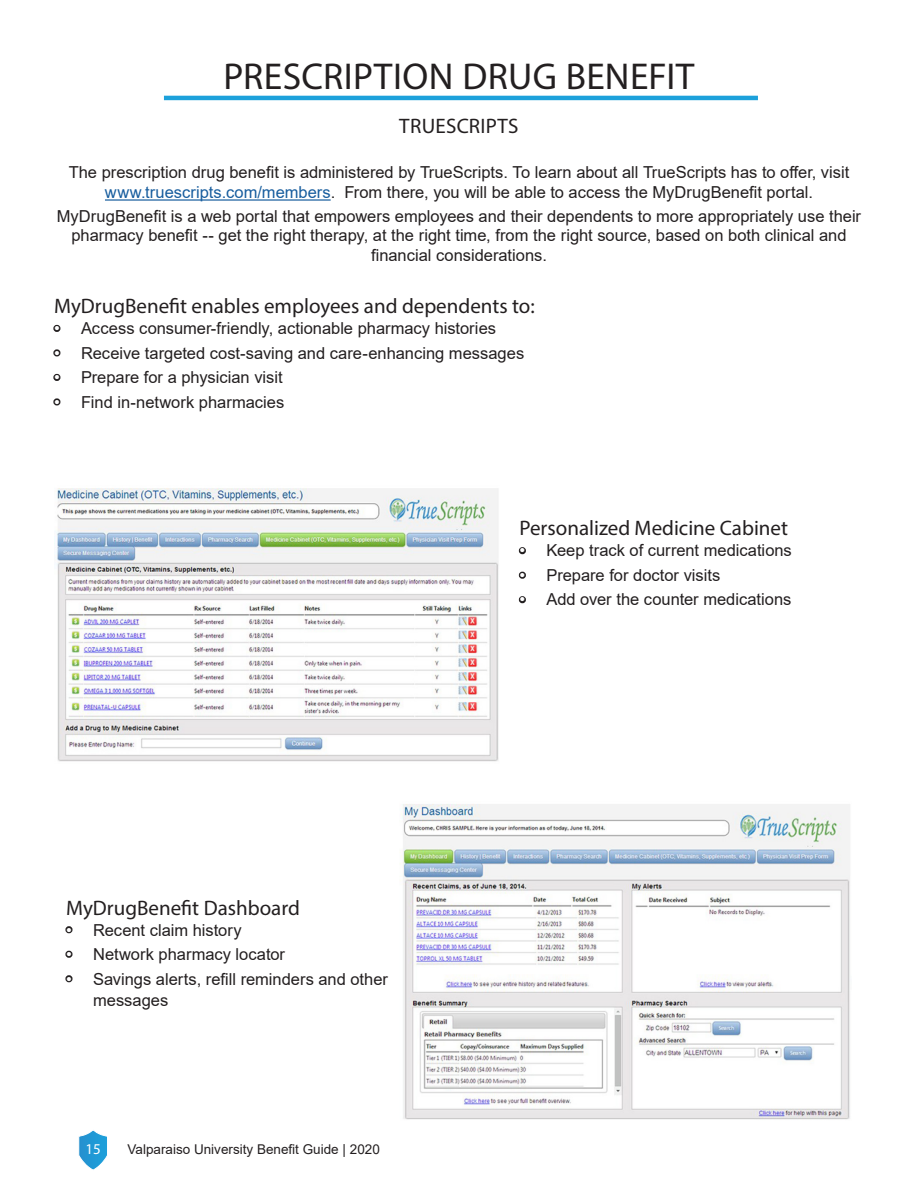
<style>
.page{position:relative;width:918px;height:1188px;background:#fff}
.page>*{position:absolute;margin:0;border:0;box-sizing:border-box;transform-origin:0 0}
.Paragraph_Style_1{font:37.5px "Myriad Pro";letter-spacing:.01em;color:#231f20}
.Paragraph_Style_1-2{font:21px "Myriad Pro";color:#231f20}
.Sub_Bullets{font:16.5px/19.8px "Arial";color:#231f20;text-align:center}
.t1{font:15px "Myriad Pro";color:#fff}
.t2{font:13.5px "Arial";color:#231f20}
.s1{color:#175d9e}
.s2{color:#fff}
</style>
<div class="page">
<svg style="left:79px;top:1130px;width:28px;height:40px"></svg>
<hr style="left:164px;top:96px;width:594px;height:4px;background:#1ca1db">
<hr style="left:105px;top:199px;width:226px;height:2px;background:#175d9e">
<svg style="left:53px;top:324px;width:8px;height:8px"></svg>
<svg style="left:53px;top:349px;width:8px;height:8px"></svg>
<svg style="left:53px;top:373px;width:8px;height:8px"></svg>
<svg style="left:53px;top:398px;width:8px;height:8px"></svg>
<img style="left:54px;top:488px;width:445px;height:274px">
<img style="left:401px;top:804px;width:449px;height:316px">
<svg style="left:518px;top:547px;width:8px;height:8px"></svg>
<svg style="left:518px;top:571px;width:8px;height:8px"></svg>
<svg style="left:518px;top:596px;width:8px;height:8px"></svg>
<svg style="left:65px;top:926px;width:8px;height:8px"></svg>
<svg style="left:65px;top:950px;width:8px;height:8px"></svg>
<svg style="left:65px;top:975px;width:8px;height:8px"></svg>
<p class="Paragraph_Style_1" style="left:223px;top:53px;width:472px">PRESCRIPTION DRUG BENEFIT</p>
<p class="Paragraph_Style_1-2" style="left:399px;top:113px;width:121px">TRUESCRIPTS</p>
<p class="Sub_Bullets" style="left:69px;top:163px;width:782px">The prescription drug benefit is administered by TrueScripts. To learn about all TrueScripts has to offer, visit <span class="s1">www.truescripts.com/members</span>. From there, you will be able to access the MyDrugBenefit portal.</p>
<p class="Sub_Bullets" style="left:57px;top:206px;width:806px">MyDrugBenefit is a web portal that empowers employees and their dependents to more appropriately use their pharmacy benefit -- get the right therapy, at the right time, from the right source, based on both clinical and financial considerations.</p>
<p class="Paragraph_Style_1-2" style="left:54px;top:293px;width:482px">MyDrugBenefit enables employees and dependents to:</p>
<p class="Sub_Bullets" style="left:54px;top:318px;width:444px"><span class="s2">•</span> Access consumer-friendly, actionable pharmacy histories</p>
<p class="Sub_Bullets" style="left:54px;top:343px;width:472px"><span class="s2">•</span> Receive targeted cost-saving and care-enhancing messages</p>
<p class="Sub_Bullets" style="left:54px;top:367px;width:230px"><span class="s2">•</span> Prepare for a physician visit</p>
<p class="Sub_Bullets" style="left:54px;top:392px;width:232px"><span class="s2">•</span> Find in-network pharmacies</p>
<p class="Paragraph_Style_1-2" style="left:66px;top:895px;width:235px">MyDrugBenefit Dashboard</p>
<p class="Sub_Bullets" style="left:66px;top:920px;width:177px"><span class="s2">•</span> Recent claim history</p>
<p class="Sub_Bullets" style="left:66px;top:944px;width:221px"><span class="s2">•</span> Network pharmacy locator</p>
<p class="Sub_Bullets" style="left:93px;top:968px;width:296px;line-height:21px;text-align:left;text-indent:-27px"><span class="s2">•</span> Savings alerts, refill reminders and other messages</p>
<p class="t1" style="left:85px;top:1139px;width:17px">15</p>
<p class="t2" style="left:128px;top:1140px;width:254px">Valparaiso University Benefit Guide | 2020</p>
<p class="Paragraph_Style_1-2" style="left:519px;top:515px;width:270px">Personalized Medicine Cabinet</p>
<p class="Sub_Bullets" style="left:519px;top:541px;width:274px"><span class="s2">•</span> Keep track of current medications</p>
<p class="Sub_Bullets" style="left:519px;top:565px;width:202px"><span class="s2">•</span> Prepare for doctor visits</p>
<p class="Sub_Bullets" style="left:519px;top:590px;width:273px"><span class="s2">•</span> Add over the counter medications</p>
</div>
